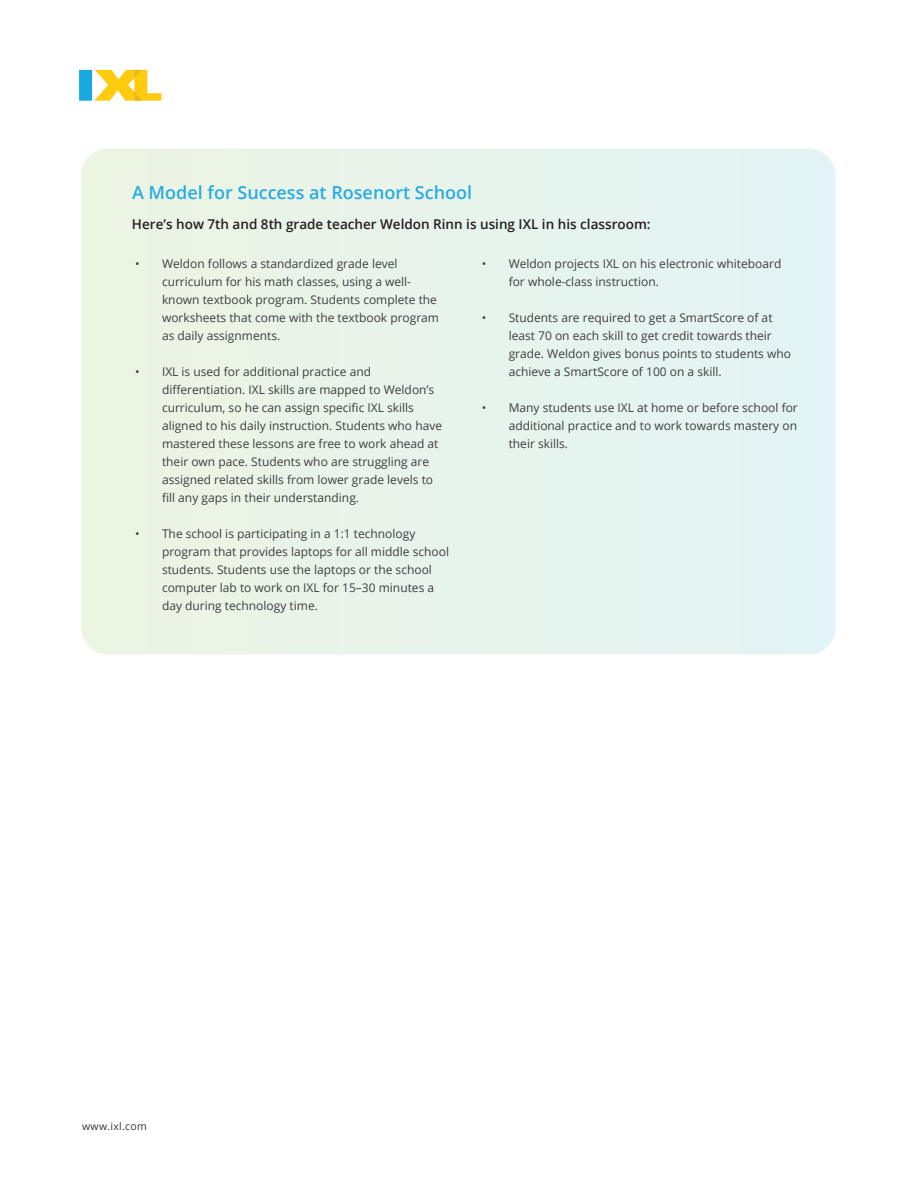
<style>
.page{position:relative;width:918px;height:1188px;background:#fff}
.page>*{position:absolute;margin:0;border:0;box-sizing:border-box;transform-origin:0 0}
.t1{font:600 18px "Open Sans";color:#2aabe1}
.t2{font:600 13.5px "Open Sans";color:#231f20}
.t3{font:12px/18px "Open Sans";color:#3e3e3f}
.t4{font:10.5px "Open Sans";letter-spacing:.025em;color:#383839}
</style>
<div class="page">
<div style="left:79px;top:70px;width:13px;height:31px;background:#17a9e1"></div>
<svg style="left:94px;top:70px;width:68px;height:31px"></svg>
<svg style="left:81px;top:148px;width:755px;height:506px;background:#e7f4eb"></svg>
<h1 class="t1" style="left:132px;top:180px;width:342px">A Model for Success at Rosenort School</h1>
<p class="t2" style="left:132px;top:215px;width:520px">Here’s how 7th and 8th grade teacher Weldon Rinn is using IXL in his classroom:</p>
<p class="t3" style="left:162px;top:254px;width:279px;text-indent:-27px">• Weldon follows a standardized grade level curriculum for his math classes, using a well&shy;known textbook program. Students complete the worksheets that come with the textbook program as daily assignments.</p>
<p class="t3" style="left:162px;top:362px;width:282px;text-indent:-27px">• IXL is used for additional practice and differentiation. IXL skills are mapped to Weldon’s curriculum, so he can assign specific IXL skills aligned to his daily instruction. Students who have mastered these lessons are free to work ahead at their own pace. Students who are struggling are assigned related skills from lower grade levels to fill any gaps in their understanding.</p>
<p class="t3" style="left:162px;top:524px;width:289px;text-indent:-27px">• The school is participating in a 1:1 technology program that provides laptops for all middle school students. Students use the laptops or the school computer lab to work on IXL for 15–30 minutes a day during technology time.</p>
<p class="t3" style="left:509px;top:254px;width:274px;text-indent:-27px">• Weldon projects IXL on his electronic whiteboard for whole-class instruction.</p>
<p class="t3" style="left:509px;top:308px;width:284px;text-indent:-27px">• Students are required to get a SmartScore of at least 70 on each skill to get credit towards their grade. Weldon gives bonus points to students who achieve a SmartScore of 100 on a skill.</p>
<p class="t3" style="left:509px;top:398px;width:291px;text-align:justify;text-indent:-27px">• Many students use IXL at home or before school for additional practice and to work towards mastery on their skills.</p>
<p class="t4" style="left:82px;top:1119px;width:66px">www.ixl.com</p>
</div>
